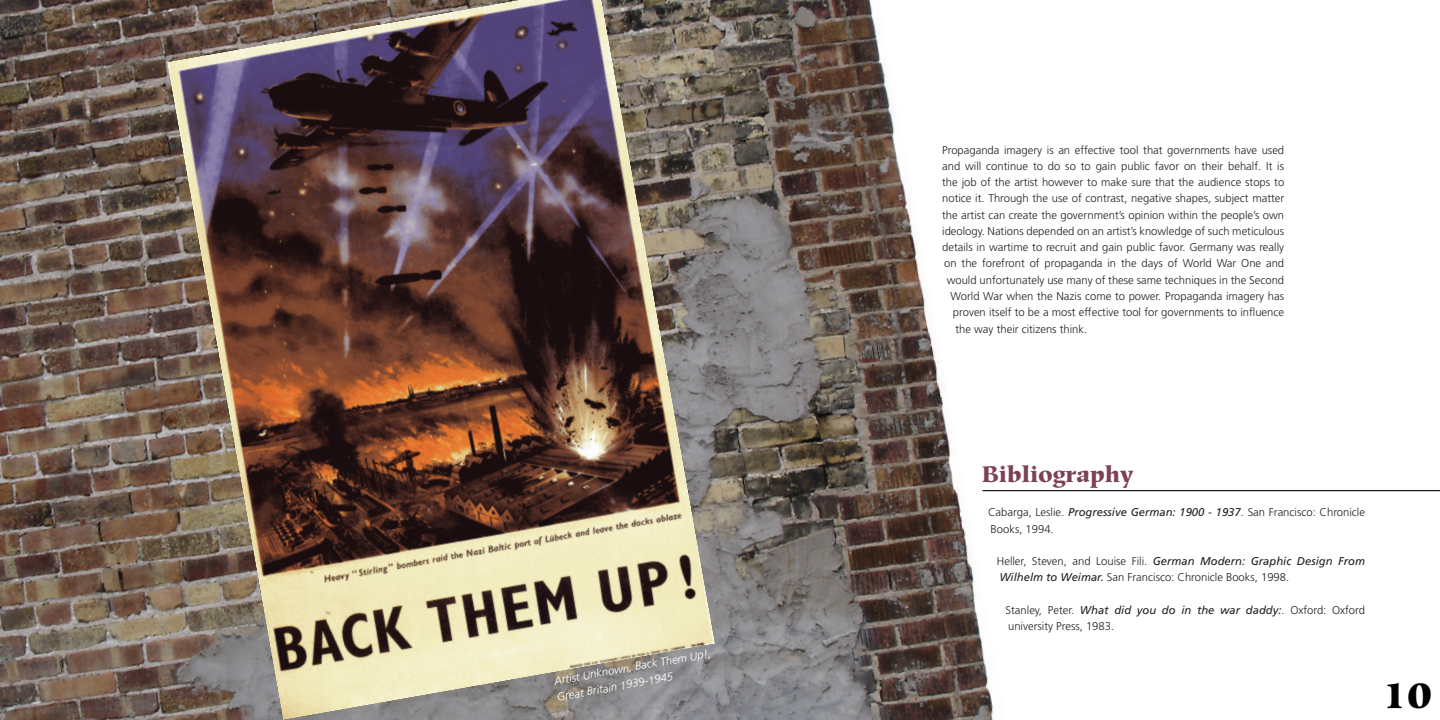
<style>
.page{position:relative;width:1440px;height:720px;background:#fff}
.page>*{position:absolute;margin:0;border:0;box-sizing:border-box;transform-origin:0 0}
.t1{font:900 37.5px "Hiroshige Std";color:#000}
.t2{font:900 22.5px "Hiroshige Std";color:#7d4054}
.t3{font:300 11.25px/16.2px "Frutiger LT Std";color:#231f20}
.t4{font:italic 300 11.25px/16.2px "Frutiger LT Std";color:#fff}
.s1{font-weight:400;font-style:italic}
</style>
<div class="page">
<hr style="left:982px;top:490px;width:458px;height:1px;background:#231f20">
<img style="left:0;top:0;width:1042px;height:720px">
<img style="left:167px;top:0;width:548px;height:720px">
<p class="t4" style="left:553px;top:673px;width:160px;rotate:-10deg">Artist Unknown, Back Them Up!,<br>Great Britain 1939-1945</p>
<p class="t3" style="left:942px;top:142px;width:344px">Propaganda imagery is an effective tool that governments have used</p>
<p class="t3" style="left:942px;top:158px;width:343px">and will continue to do so to gain public favor on their behalf. It is</p>
<p class="t3" style="left:942px;top:174px;width:344px">the job of the artist however to make sure that the audience stops to</p>
<p class="t3" style="left:942px;top:191px;width:344px">notice it. Through the use of contrast, negative shapes, subject matter</p>
<p class="t3" style="left:942px;top:207px;width:343px">the artist can create the government’s opinion within the people’s own</p>
<p class="t3" style="left:942px;top:223px;width:344px">ideology. Nations depended on an artist’s knowledge of such meticulous</p>
<p class="t3" style="left:942px;top:239px;width:343px">details in wartime to recruit and gain public favor. Germany was really</p>
<p class="t3" style="left:944px;top:256px;width:342px">on the forefront of propaganda in the days of World War One and</p>
<p class="t3" style="left:947px;top:272px;width:339px">would unfortunately use many of these same techniques in the Second</p>
<p class="t3" style="left:950px;top:288px;width:335px">World War when the Nazis come to power. Propaganda imagery has</p>
<p class="t3" style="left:953px;top:304px;width:333px">proven itself to be a most effective tool for governments to influence</p>
<p class="t3" style="left:955px;top:321px;width:133px">the way their citizens think.</p>
<h2 class="t2" style="left:982px;top:460px;width:153px">Bibliography</h2>
<p class="t3" style="left:988px;top:505px;width:378px">Cabarga, Leslie. <span class="s1">Progressive German: 1900 - 1937</span>. San Francisco: Chronicle<br>Books, 1994.</p>
<p class="t3" style="left:997px;top:553px;width:370px">Heller, Steven, and Louise Fili. <span class="s1">German Modern: Graphic Design From<br>Wilhelm to Weimar.</span> San Francisco: Chronicle Books, 1998.</p>
<p class="t3" style="left:1006px;top:602px;width:361px">Stanley, Peter. <span class="s1">What did you do in the war daddy:</span>. Oxford: Oxford university Press, 1983.</p>
<h1 class="t1" style="left:1382px;top:671px;width:52px">10</h1>
</div>
